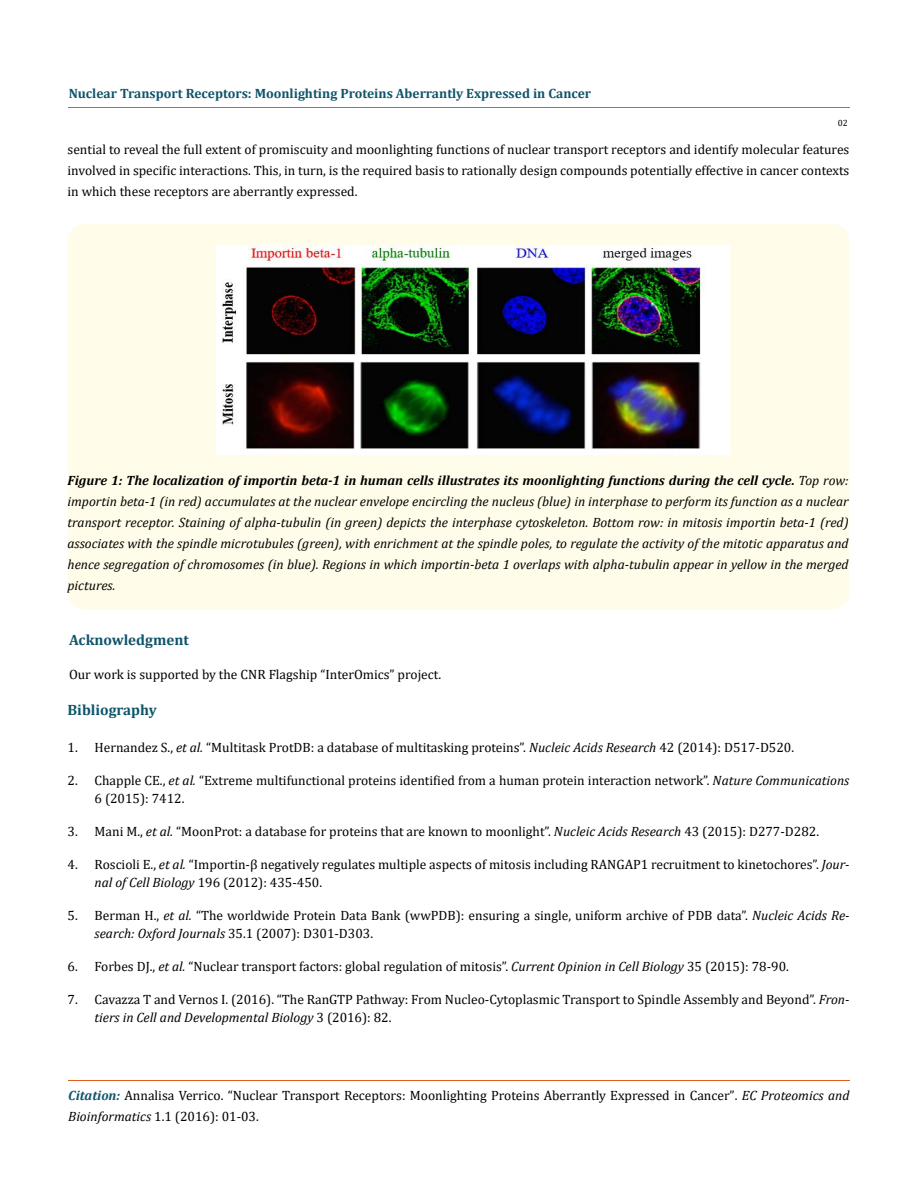
<style>
.page{position:relative;width:917px;height:1190px;background:#fff}
.page>*{position:absolute;margin:0;border:0;box-sizing:border-box;transform-origin:0 0}
.t1{font:700 15px "Cambria";color:#0e546a}
.t2{font:13.5px/18px "Cambria";color:#000}
.t3{font:italic 13.5px/21px "Cambria";color:#000;text-align:justify}
.t4{font:700 13.5px "Cambria";color:#0e546a}
.t5{font:9px "Cambria";color:#000}
.s1{font-weight:700}
.s2{font-style:italic}
.s3{font-weight:700;font-style:italic;color:#0e546a}
.s4{font-size:13.35px}
</style>
<div class="page">
<hr style="left:68px;top:108px;width:781px;height:1px;background:#e05d1a">
<hr style="left:68px;top:1080px;width:781px;height:1px;background:#e05d1a">
<div style="left:68px;top:224px;width:781px;height:385px;background:#fffde9;border-radius:18px"></div>
<img style="left:216px;top:246px;width:513px;height:208px">
<p class="t4" style="left:69px;top:83px;width:524px">Nuclear Transport Receptors: Moonlighting Proteins Aberrantly Expressed in Cancer</p>
<p class="t5" style="left:837px;top:118px;width:11px">02</p>
<p class="t2" style="left:68px;top:139px;width:783px;line-height:21px;text-align:justify">sential to reveal the full extent of promiscuity and moonlighting functions of nuclear transport receptors and identify molecular features involved in specific interactions. This, in turn, is the required basis to rationally design compounds potentially effective in cancer contexts in which these receptors are aberrantly expressed.</p>
<p class="t3" style="left:68px;top:469px;width:782px"><span class="s1">Figure 1: The localization of importin beta-1 in human cells illustrates its moonlighting functions during the cell cycle.</span> Top row: importin beta-1 (in red) accumulates at the nuclear envelope encircling the nucleus (blue) in interphase to perform its function as a nuclear transport receptor. Staining of alpha-tubulin (in green) depicts the interphase cytoskeleton. Bottom row: in mitosis importin beta-1 (red) associates with the spindle microtubules (green), with enrichment at the spindle poles, to regulate the activity of the mitotic apparatus and hence segregation of chromosomes (in blue). Regions in which importin-beta 1 overlaps with alpha-tubulin appear in yellow in the merged pictures.</p>
<p class="t1" style="left:69px;top:629px;width:121px">Acknowledgment</p>
<p class="t2" style="left:69px;top:665px;width:374px">Our work is supported by the CNR Flagship “InterOmics” project.</p>
<p class="t1" style="left:68px;top:699px;width:91px">Bibliography</p>
<p class="t2" style="left:68px;top:738px;width:728px">1. Hernandez S., <span class="s2">et al.</span> “Multitask ProtDB: a database of multitasking proteins”. <span class="s2">Nucleic Acids Research</span> 42 (2014): D517-D520.</p>
<p class="t2" style="left:94px;top:771px;width:756px;text-indent:-27px">2. Chapple CE., <span class="s2">et al.</span> “Extreme multifunctional proteins identified from a human protein interaction network”. <span class="s2">Nature Communications<br></span>6 (2015): 7412.</p>
<p class="t2" style="left:68px;top:822px;width:753px">3. Mani M., <span class="s2">et al.</span> “MoonProt: a database for proteins that are known to moonlight”. <span class="s2">Nucleic Acids Research</span> 43 (2015): D277-D282.</p>
<p class="t2" style="left:95px;top:855px;width:756px;text-indent:-27px">4. Roscioli E., <span class="s2">et al.</span> “Importin-β negatively regulates multiple aspects of mitosis including RANGAP1 recruitment to kinetochores”. <span class="s2">Jour&shy;nal of Cell Biology</span> 196 (2012): 435-450.</p>
<p class="t2" style="left:95px;top:906px;width:756px;text-indent:-27px">5. Berman H., <span class="s2">et al.</span> “The worldwide Protein Data Bank (wwPDB): ensuring a single, uniform archive of PDB data”. <span class="s2">Nucleic Acids Re&shy;search: Oxford Journals</span> 35.1 (2007): D301-D303.</p>
<p class="t2" style="left:68px;top:957px;width:723px">6. Forbes DJ., <span class="s2">et al.</span> “Nuclear transport factors: global regulation of mitosis”. <span class="s2">Current Opinion in Cell Biology</span> 35 (2015): 78-90.</p>
<p class="t2" style="left:95px;top:990px;width:756px;text-indent:-27px">7. Cavazza T and Vernos I. (2016). “The RanGTP Pathway: From Nucleo-Cytoplasmic Transport to Spindle Assembly and Beyond”. <span class="s2">Fron&shy;tiers in Cell and Developmental Biology</span> 3 (2016): 82.</p>
<p class="t2" style="left:68px;top:1084px;width:782px;line-height:21px"><span class="s3">Citation:</span> Annalisa Verrico. “Nuclear Transport Receptors: Moonlighting Proteins Aberrantly Expressed in Cancer”<span class="s4">.</span> <span class="s2">EC Proteomics and<br>Bioinformatics</span> <span class="s4">1</span>.1 (2016): 01-03.</p>
</div>
